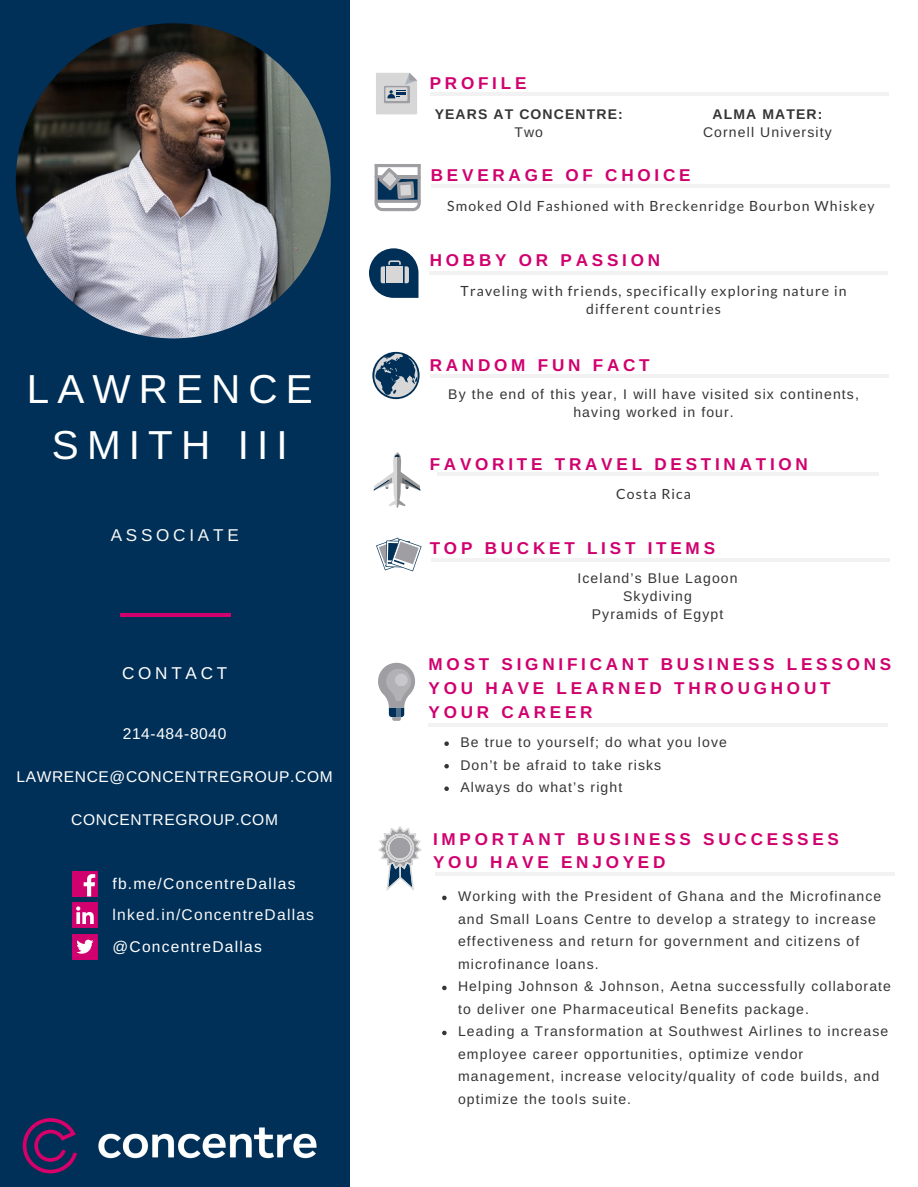
<style>
.page{position:relative;width:918px;height:1187px;background:#fff}
.page>*{position:absolute;margin:0;border:0;box-sizing:border-box;transform-origin:0 0}
.t1{font:40.5px/56.2px "Arimo";letter-spacing:.2em;color:#fff;text-align:center}
.t2{font:700 17.1px/23.7px "Arimo";letter-spacing:.22em;color:#d0006f}
.t3{font:17.1px "Arimo";letter-spacing:.22em;color:#f8f8f8}
.t4{font:17.1px "Arimo";letter-spacing:.22em;color:#fff}
.t5{font:15.6px "Arimo";letter-spacing:.04em;color:#fff}
.t6{font:15.6px "Arimo";letter-spacing:.08em;color:#fff}
.t7{font:15.6px "Arimo";letter-spacing:.08em;color:#f8f8f8}
.t8{font:13.95px/22.5px "Arimo";letter-spacing:.08em;color:#353535;text-align:center}
.t9{font:13.95px/18px "Lato";letter-spacing:.08em;color:#353535;text-align:center}
.t10{font:700 13.95px "Arimo";letter-spacing:.08em;color:#353535}
</style>
<div class="page">
<div style="left:0;top:0;width:350px;height:1186px;background:#003057"></div>
<hr style="left:120px;top:613px;width:111px;height:3px;background:#d0006f">
<hr style="left:438px;top:472px;width:441px;height:3px;background:#f2f2f2">
<svg style="left:374px;top:452px;width:47px;height:56px"></svg>
<svg style="left:375px;top:164px;width:46px;height:47px"></svg>
<hr style="left:430px;top:374px;width:459px;height:4px;background:#f2f2f2">
<hr style="left:429px;top:723px;width:459px;height:3px;background:#f2f2f2">
<svg style="left:444px;top:741px;width:5px;height:5px"></svg>
<svg style="left:444px;top:764px;width:5px;height:4px"></svg>
<svg style="left:444px;top:786px;width:5px;height:5px"></svg>
<svg style="left:378px;top:662px;width:37px;height:59px"></svg>
<div style="left:395px;top:674px;width:13px;height:12px;background:#c8c8ca;border-radius:50%"></div>
<svg style="left:376px;top:73px;width:41px;height:41px;background:#c6c8cc"></svg>
<hr style="left:430px;top:92px;width:459px;height:3px;background:#f2f2f2">
<hr style="left:435px;top:872px;width:459px;height:3px;background:#f2f2f2">
<svg style="left:442px;top:895px;width:5px;height:5px"></svg>
<svg style="left:442px;top:985px;width:5px;height:5px"></svg>
<svg style="left:442px;top:1030px;width:5px;height:5px"></svg>
<svg style="left:378px;top:826px;width:44px;height:65px"></svg>
<hr style="left:429px;top:271px;width:458px;height:3px;background:#f2f2f2">
<div style="left:72px;top:902px;width:26px;height:26px;background:#d0006f"></div>
<svg style="left:76px;top:906px;width:18px;height:18px"></svg>
<div style="left:72px;top:933px;width:26px;height:26px;background:#d0006f"></div>
<svg style="left:76px;top:939px;width:18px;height:14px"></svg>
<div style="left:72px;top:870px;width:26px;height:26px;background:#d0006f"></div>
<svg style="left:84px;top:874px;width:11px;height:22px"></svg>
<hr style="left:431px;top:558px;width:459px;height:3px;background:#f2f2f2">
<svg style="left:376px;top:537px;width:46px;height:34px"></svg>
<img style="left:16px;top:23px;width:315px;height:315px;border-radius:50%">
<img style="left:22px;top:1118px;width:295px;height:56px">
<hr style="left:431px;top:184px;width:459px;height:3px;background:#f2f2f2">
<svg style="left:372px;top:352px;width:48px;height:47px"></svg>
<svg style="left:369px;top:248px;width:49px;height:50px;background:#52718b"></svg>
<h1 class="t1" style="left:27px;top:360px;width:287px">LAWRENCE<br>SMITH III</h1>
<p class="t3" style="left:111px;top:525px;width:130px">ASSOCIATE</p>
<p class="t4" style="left:122px;top:664px;width:107px">CONTACT</p>
<p class="t5" style="left:123px;top:725px;width:105px">214-484-8040</p>
<p class="t5" style="left:16px;top:767px;width:318px">LAWRENCE@CONCENTREGROUP.COM</p>
<p class="t5" style="left:71px;top:810px;width:208px">CONCENTREGROUP.COM</p>
<p class="t6" style="left:112px;top:874px;width:185px">fb.me/ConcentreDallas</p>
<p class="t7" style="left:112px;top:906px;width:203px">lnked.in/ConcentreDallas</p>
<p class="t6" style="left:112px;top:937px;width:151px">@ConcentreDallas</p>
<p class="t2" style="left:430px;top:71px;width:98px">PROFILE</p>
<p class="t10" style="left:435px;top:106px;width:190px">YEARS AT CONCENTRE:</p>
<p class="t8" style="left:514px;top:121px;width:30px">Two</p>
<p class="t2" style="left:431px;top:163px;width:261px">BEVERAGE OF CHOICE</p>
<p class="t10" style="left:712px;top:106px;width:111px">ALMA MATER:</p>
<p class="t8" style="left:703px;top:121px;width:130px">Cornell University</p>
<p class="t9" style="left:447px;top:197px;width:429px">Smoked Old Fashioned with Breckenridge Bourbon Whiskey</p>
<p class="t2" style="left:430px;top:248px;width:232px">HOBBY OR PASSION</p>
<p class="t9" style="left:461px;top:281px;width:387px">Traveling with friends, specifically exploring nature in different countries</p>
<p class="t2" style="left:430px;top:353px;width:221px">RANDOM FUN FACT</p>
<p class="t8" style="left:448px;top:385px;width:412px;line-height:18px">By the end of this year, I will have visited six continents, having worked in four.</p>
<p class="t2" style="left:430px;top:452px;width:380px">FAVORITE TRAVEL DESTINATION</p>
<p class="t9" style="left:616px;top:485px;width:76px">Costa Rica</p>
<p class="t2" style="left:430px;top:536px;width:287px">TOP BUCKET LIST ITEMS</p>
<p class="t8" style="left:578px;top:569px;width:162px;line-height:18px">Iceland’s Blue Lagoon<br>Skydiving<br>Pyramids of Egypt</p>
<p class="t2" style="left:429px;top:652px;width:464px">MOST SIGNIFICANT BUSINESS LESSONS<br>YOU HAVE LEARNED THROUGHOUT<br>YOUR CAREER</p>
<p class="t8" style="left:460px;top:731px;width:268px;text-align:left">Be true to yourself; do what you love<br>Don’t be afraid to take risks<br>Always do what’s right</p>
<p class="t2" style="left:433px;top:827px;width:407px">IMPORTANT BUSINESS SUCCESSES<br>YOU HAVE ENJOYED</p>
<p class="t8" style="left:458px;top:885px;width:435px;text-align:left">Working with the President of Ghana and the Microfinance and Small Loans Centre to develop a strategy to increase effectiveness and return for government and citizens of microfinance loans.<br>Helping Johnson &amp; Johnson, Aetna successfully collaborate to deliver one Pharmaceutical Benefits package.<br>Leading a Transformation at Southwest Airlines to increase employee career opportunities, optimize vendor management, increase velocity/quality of code builds, and optimize the tools suite.</p>
</div>
